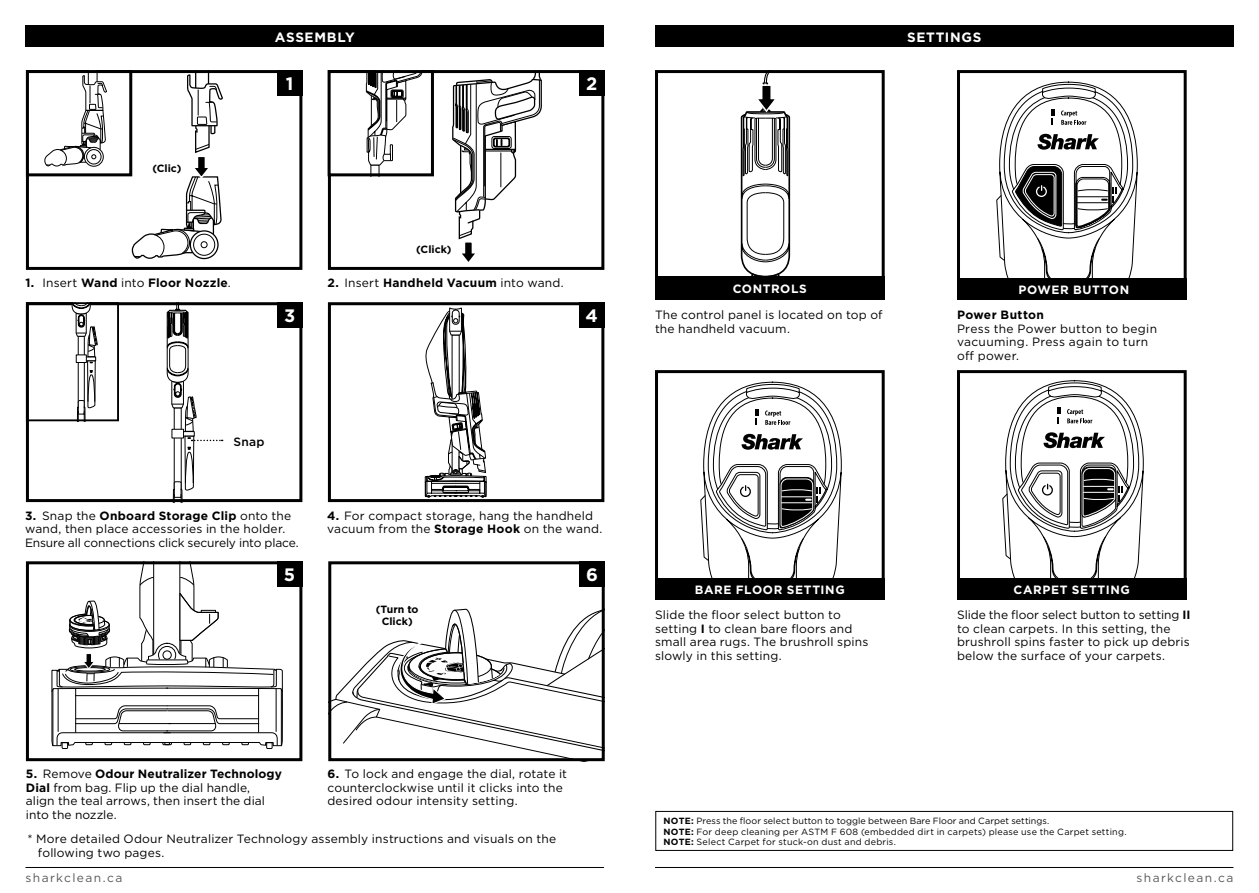
<style>
.page{position:relative;width:1259px;height:893px;background:#fff}
.page>*{position:absolute;margin:0;border:0;box-sizing:border-box;transform-origin:0 0}
.t1{font:700 18px "Gotham";color:#fff}
.t2{font:700 13.5px "Gotham";letter-spacing:.05em;color:#fff}
.t3{font:12px/13.5px "Gotham";letter-spacing:.015em;color:#000}
.t4{font:12px/13.5px "Gotham";letter-spacing:-.005em;color:#000}
.t5{font:700 12px "Gotham";letter-spacing:.025em;color:#000}
.t6{font:700 12px "Gotham";letter-spacing:.055em;color:#fff}
.t7{font:12px "Gotham";letter-spacing:.115em;color:#58595b}
.t8{font:500 12px "Gotham";color:#000}
.t9{font:700 10.5px/12px "Gotham";color:#000;text-align:center}
.t10{font:9px/10.5px "Gotham";letter-spacing:.025em;color:#000}
.s1{font-weight:400}
.s2{font-weight:700}
</style>
<div class="page">
<hr style="left:655px;top:867px;width:578px;height:1px;background:#000">
<hr style="left:26px;top:867px;width:578px;height:1px;background:#000">
<div style="left:26px;top:26px;width:578px;height:21px;background:#000"></div>
<div style="left:655px;top:26px;width:578px;height:21px;background:#000"></div>
<svg style="left:996px;top:82px;width:141px;height:196px"></svg>
<div style="left:957px;top:70px;width:229px;height:230px;border:3px solid #000"></div>
<div style="left:655px;top:811px;width:578px;height:40px;border:1px solid #000"></div>
<svg style="left:700px;top:382px;width:142px;height:196px"></svg>
<div style="left:655px;top:370px;width:229px;height:230px;border:3px solid #000"></div>
<svg style="left:1002px;top:380px;width:141px;height:198px"></svg>
<div style="left:957px;top:370px;width:229px;height:230px;border:3px solid #000"></div>
<div style="left:655px;top:70px;width:229px;height:230px;border:3px solid #000"></div>
<div style="left:655px;top:276px;width:229px;height:24px;background:#000"></div>
<div style="left:957px;top:278px;width:229px;height:22px;background:#000"></div>
<div style="left:655px;top:578px;width:229px;height:22px;background:#000"></div>
<div style="left:957px;top:578px;width:229px;height:22px;background:#000"></div>
<svg style="left:740px;top:70px;width:51px;height:206px"></svg>
<div style="left:328px;top:70px;width:276px;height:200px;border:3px solid #000"></div>
<div style="left:26px;top:70px;width:276px;height:200px;border:3px solid #000"></div>
<div style="left:277px;top:70px;width:25px;height:26px;background:#000"></div>
<div style="left:579px;top:70px;width:25px;height:26px;background:#000"></div>
<svg style="left:44px;top:74px;width:63px;height:93px"></svg>
<div style="left:26px;top:70px;width:106px;height:106px;border:3px solid #000"></div>
<svg style="left:365px;top:74px;width:57px;height:98px"></svg>
<div style="left:328px;top:70px;width:106px;height:106px;border:3px solid #000"></div>
<svg style="left:451px;top:70px;width:92px;height:192px"></svg>
<svg style="left:132px;top:70px;width:95px;height:189px"></svg>
<div style="left:26px;top:302px;width:276px;height:200px;border:3px solid #000"></div>
<div style="left:277px;top:302px;width:25px;height:26px;background:#000"></div>
<svg style="left:57px;top:305px;width:48px;height:113px"></svg>
<div style="left:26px;top:302px;width:93px;height:119px;border:2px solid #000"></div>
<svg style="left:150px;top:302px;width:73px;height:200px"></svg>
<svg style="left:425px;top:307px;width:61px;height:191px"></svg>
<hr style="left:431px;top:483px;width:49px;height:1px;background:#000">
<div style="left:328px;top:302px;width:276px;height:200px;border:3px solid #000"></div>
<div style="left:579px;top:302px;width:25px;height:26px;background:#000"></div>
<div style="left:26px;top:561px;width:276px;height:200px;border:3px solid #000"></div>
<div style="left:328px;top:561px;width:277px;height:200px;border:3px solid #000"></div>
<div style="left:277px;top:561px;width:25px;height:26px;background:#000"></div>
<div style="left:579px;top:561px;width:26px;height:26px;background:#000"></div>
<svg style="left:328px;top:607px;width:277px;height:154px"></svg>
<svg style="left:51px;top:561px;width:232px;height:188px"></svg>
<p class="t2" style="left:275px;top:28px;width:81px">ASSEMBLY</p>
<p class="t2" style="left:907px;top:28px;width:76px">SETTINGS</p>
<p class="t9" style="left:152px;top:162px;width:30px">(Clic)</p>
<h1 class="t1" style="left:286px;top:72px;width:9px">1</h1>
<h1 class="t1" style="left:586px;top:72px;width:13px">2</h1>
<p class="t9" style="left:416px;top:244px;width:37px">(Click)</p>
<p class="t5" style="left:26px;top:275px;width:207px">1. <span class="s1">Insert</span> Wand <span class="s1">into</span> Floor Nozzle<span class="s1">.</span></p>
<p class="t5" style="left:327px;top:275px;width:238px">2. <span class="s1">Insert</span> Handheld Vacuum <span class="s1">into wand.</span></p>
<h1 class="t1" style="left:284px;top:304px;width:13px">3</h1>
<h1 class="t1" style="left:585px;top:304px;width:14px">4</h1>
<p class="t8" style="left:233px;top:434px;width:32px">Snap</p>
<p class="t4" style="left:25px;top:509px;width:275px"><span class="s2">3.</span> Snap the <span class="s2">Onboard Storage Clip</span> onto the wand, then place accessories in the holder.<br>Ensure all connections click securely into place.</p>
<p class="t3" style="left:327px;top:509px;width:277px"><span class="s2">4.</span> For compact storage, hang the handheld vacuum from the <span class="s2">Storage Hook</span> on the wand.</p>
<h1 class="t1" style="left:284px;top:563px;width:13px">5</h1>
<h1 class="t1" style="left:586px;top:563px;width:13px">6</h1>
<p class="t9" style="left:376px;top:604px;width:44px">(Turn to<br>Click)</p>
<p class="t3" style="left:26px;top:767px;width:257px"><span class="s2">5.</span> Remove <span class="s2">Odour Neutralizer Technology Dial</span> from bag. Flip up the dial handle, align the teal arrows, then insert the dial into the nozzle.</p>
<p class="t3" style="left:38px;top:832px;width:520px;text-indent:-10px">* More detailed Odour Neutralizer Technology assembly instructions and visuals on the following two pages.</p>
<p class="t3" style="left:327px;top:767px;width:241px"><span class="s2">6.</span> To lock and engage the dial, rotate it counterclockwise until it clicks into the desired odour intensity setting.</p>
<p class="t6" style="left:732px;top:281px;width:76px">CONTROLS</p>
<p class="t3" style="left:655px;top:308px;width:229px">The control panel is located on top of the handheld vacuum.</p>
<p class="t6" style="left:1018px;top:282px;width:112px">POWER BUTTON</p>
<p class="t5" style="left:957px;top:307px;width:89px">Power Button</p>
<p class="t3" style="left:957px;top:321px;width:202px">Press the Power button to begin vacuuming. Press again to turn off power.</p>
<p class="t6" style="left:695px;top:582px;width:151px">BARE FLOOR SETTING</p>
<p class="t6" style="left:1013px;top:582px;width:118px">CARPET SETTING</p>
<p class="t3" style="left:655px;top:608px;width:215px">Slide the floor select button to setting <span class="s2">I</span> to clean bare floors and small area rugs. The brushroll spins slowly in this setting.</p>
<p class="t3" style="left:957px;top:608px;width:235px">Slide the floor select button to setting <span class="s2">II </span>to clean carpets. In this setting, the brushroll spins faster to pick up debris below the surface of your carpets.</p>
<p class="t10" style="left:663px;top:816px;width:464px"><span class="s2">NOTE:</span> Press the floor select button to toggle between Bare Floor and Carpet settings.<br><span class="s2">NOTE:</span> For deep cleaning per ASTM F 608 (embedded dirt in carpets) please use the Carpet setting.<br><span class="s2">NOTE:</span> Select Carpet for stuck-on dust and debris.</p>
<p class="t7" style="left:26px;top:870px;width:98px">sharkclean.ca</p>
<p class="t7" style="left:1136px;top:870px;width:98px">sharkclean.ca</p>
</div>
